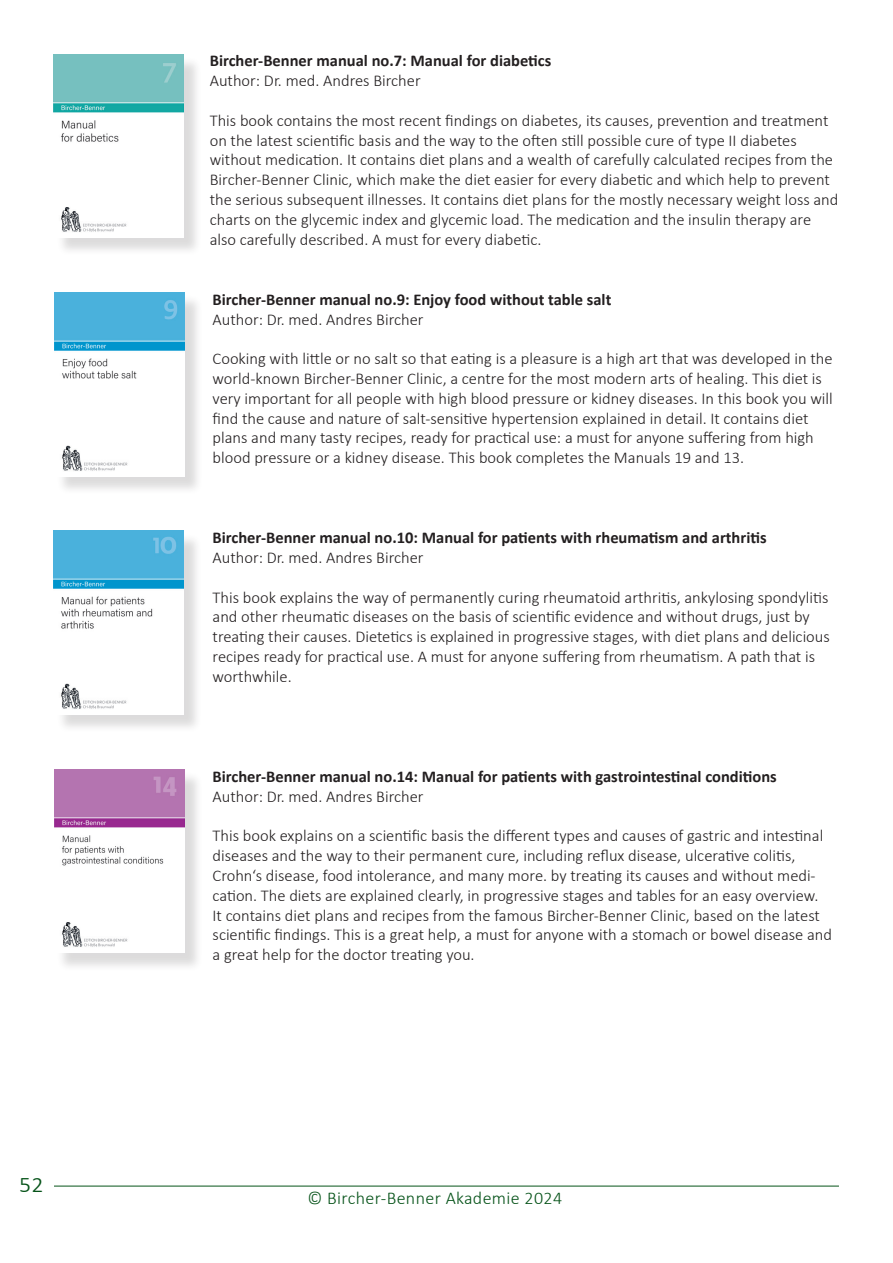
<style>
.page{position:relative;width:893px;height:1263px;background:#fff}
.page>*{position:absolute;margin:0;border:0;box-sizing:border-box;transform-origin:0 0}
.t1{font:300 27px "Calibri";color:#065319}
.t2{font:300 18px "Calibri";letter-spacing:.02em;color:#065319}
.t3{font:300 16.5px/19.8px "Calibri";color:#231f20}
.t4{font:700 16.5px "Calibri";color:#231f20}
</style>
<div class="page">
<hr style="left:54px;top:1186px;width:785px;height:1px;background:#065319">
<div style="left:56px;top:533px;width:146px;height:200px;background:#231f20;opacity:.16"></div>
<img style="left:54px;top:531px;width:130px;height:184px">
<div style="left:56px;top:56px;width:146px;height:201px;background:#231f20;opacity:.16"></div>
<img style="left:54px;top:54px;width:130px;height:184px">
<div style="left:57px;top:295px;width:146px;height:200px;background:#231f20;opacity:.16"></div>
<img style="left:54px;top:292px;width:130px;height:184px">
<div style="left:57px;top:771px;width:146px;height:201px;background:#231f20;opacity:.16"></div>
<img style="left:54px;top:769px;width:130px;height:184px">
<h1 class="t1" style="left:19px;top:1166px;width:26px">52</h1>
<p class="t4" style="left:210px;top:49px;width:343px">Bircher-Benner manual no.7: Manual for diabetics</p>
<p class="t3" style="left:210px;top:71px;width:212px">Author: Dr. med. Andres Bircher</p>
<p class="t3" style="left:210px;top:110px;width:620px">This book contains the most recent findings on diabetes, its causes, prevention and treatment</p>
<p class="t3" style="left:210px;top:130px;width:630px">on the latest scientific basis and the way to the often still possible cure of type II diabetes without medication. It contains diet plans and a wealth of carefully calculated recipes from the Bircher-Benner Clinic, which make the diet easier for every diabetic and which help to prevent the serious subsequent illnesses. It contains diet plans for the mostly necessary weight loss and charts on the glycemic index and glycemic load. The medication and the insulin therapy are also carefully described. A must for every diabetic.</p>
<p class="t4" style="left:213px;top:288px;width:400px">Bircher-Benner manual no.9: Enjoy food without table salt</p>
<p class="t3" style="left:213px;top:309px;width:212px">Author: Dr. med. Andres Bircher</p>
<p class="t3" style="left:213px;top:349px;width:622px">Cooking with little or no salt so that eating is a pleasure is a high art that was developed in the world-known Bircher-Benner Clinic, a centre for the most modern arts of healing. This diet is very important for all people with high blood pressure or kidney diseases. In this book you will find the cause and nature of salt-sensitive hypertension explained in detail. It contains diet plans and many tasty recipes, ready for practical use: a must for anyone suffering from high blood pressure or a kidney disease. This book completes the Manuals 19 and 13.</p>
<p class="t4" style="left:213px;top:526px;width:555px">Bircher-Benner manual no.10: Manual for patients with rheumatism and arthritis</p>
<p class="t3" style="left:213px;top:547px;width:212px">Author: Dr. med. Andres Bircher</p>
<p class="t3" style="left:213px;top:587px;width:617px">This book explains the way of permanently curing rheumatoid arthritis, ankylosing spondylitis</p>
<p class="t3" style="left:213px;top:607px;width:619px">and other rheumatic diseases on the basis of scientific evidence and without drugs, just by treating their causes. Dietetics is explained in progressive stages, with diet plans and delicious</p>
<p class="t3" style="left:213px;top:646px;width:604px">recipes ready for practical use. A must for anyone suffering from rheumatism. A path that is</p>
<p class="t3" style="left:213px;top:666px;width:81px">worthwhile.</p>
<p class="t4" style="left:213px;top:765px;width:566px">Bircher-Benner manual no.14: Manual for patients with gastrointestinal conditions</p>
<p class="t3" style="left:213px;top:786px;width:212px">Author: Dr. med. Andres Bircher</p>
<p class="t3" style="left:213px;top:826px;width:612px">This book explains on a scientific basis the different types and causes of gastric and intestinal</p>
<p class="t3" style="left:213px;top:846px;width:621px">diseases and the way to their permanent cure, including reflux disease, ulcerative colitis, Crohn‘s disease, food intolerance, and many more. by treating its causes and without medi&shy;cation. The diets are explained clearly, in progressive stages and tables for an easy overview.<br>It contains diet plans and recipes from the famous Bircher-Benner Clinic, based on the latest scientific findings. This is a great help, a must for anyone with a stomach or bowel disease and a great help for the doctor treating you.</p>
<p class="t2" style="left:307px;top:1186px;width:256px">© Bircher-Benner Akademie 2024</p>
</div>
